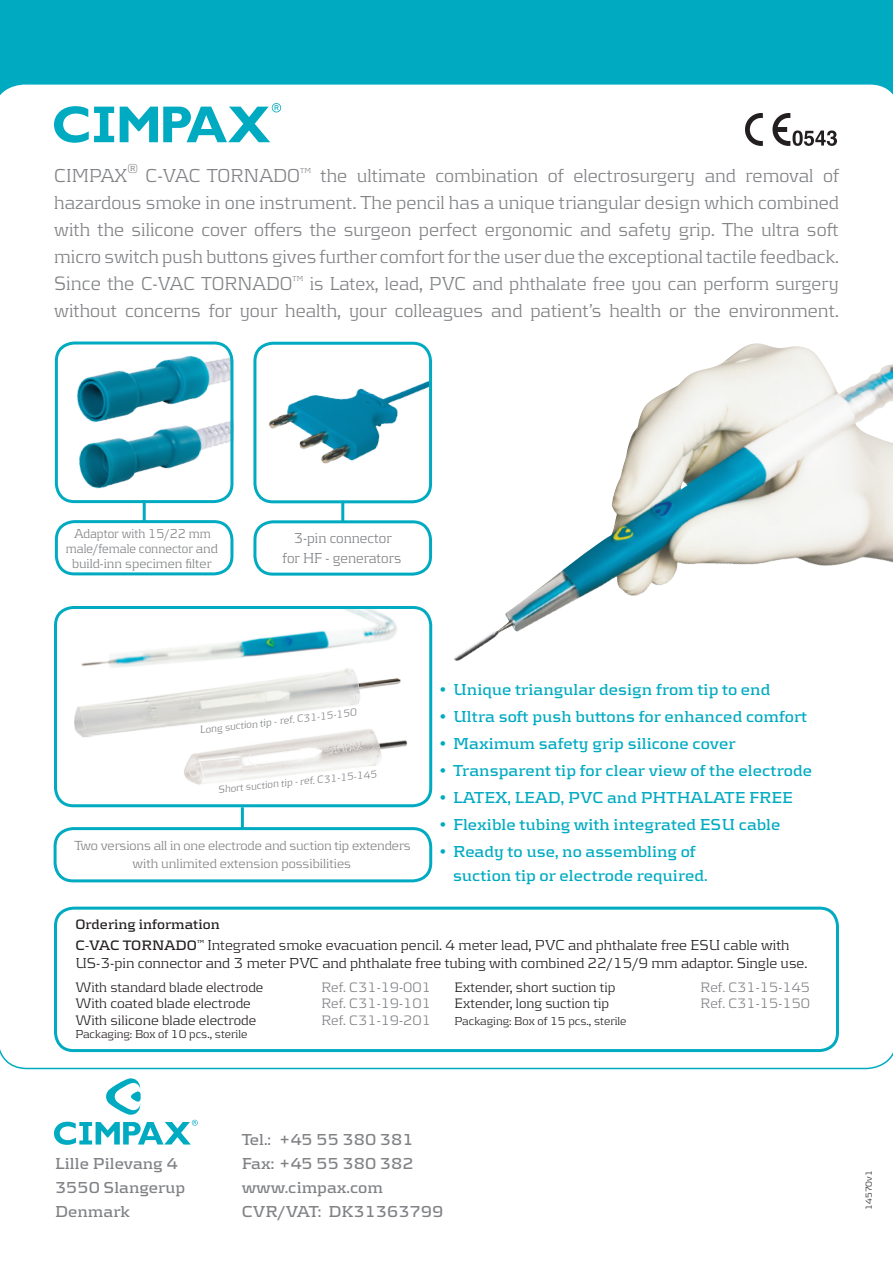
<style>
.page{position:relative;width:893px;height:1263px;background:#fff}
.page>*{position:absolute;margin:0;border:0;box-sizing:border-box;transform-origin:0 0}
.t1{font:300 19.5px/27px "Kontrapunkt";color:#808285;text-align:justify}
.t2{font:300 19.5px/27px "Kontrapunkt";color:#808285;text-align:right;scale:.96 1}
.t3{font:700 16.5px/24px "Kontrapunkt";color:#00abc1}
.t4{font:700 16.5px/24px "Kontrapunkt";color:#808285}
.t5{font:300 15px/18px "Kontrapunkt";color:#231f20}
.t6{font:300 15px/19.5px "Kontrapunkt";color:#808285;text-align:center;scale:.96 1}
.t7{font:300 14.25px "Kontrapunkt";color:#231f20}
.t8{font:300 14.25px "Kontrapunkt";color:#808285}
.t9{font:700 14.25px/20.7px "Kontrapunkt";color:#231f20}
.t10{font:300 13.65px/18px "Kontrapunkt";letter-spacing:-.01em;color:#808285;text-align:center}
.t11{font:300 13.5px/15px "Kontrapunkt";color:#808285;text-align:center;scale:.93 1}
.t12{font:300 13.5px "Kontrapunkt";color:#808285}
.t13{font:300 12px "Kontrapunkt";color:#231f20}
.t14{font:300 10.5px "Kontrapunkt";color:#808285}
.t15{font:300 9px "Kontrapunkt";color:#231f20}
.t16{font:300 7.5px "Kontrapunkt";color:#808285}
.t17{font:300 7.5px "Kontrapunkt";color:#808285;scale:.96 1}
.t18{font:700 4.5px "Kontrapunkt";color:#231f20}
.s1{font-size:20.25px}
</style>
<div class="page">
<img style="left:67px;top:610px;width:330px;height:57px">
<img style="left:184px;top:737px;width:224px;height:48px">
<div style="left:0;top:0;width:893px;height:113px;background:#00abc1"></div>
<svg style="left:0;top:1045px;width:893px;height:25px"></svg>
<img style="left:454px;top:344px;width:439px;height:317px">
<hr style="left:143px;top:500px;width:3px;height:22px;background:#00abc1">
<div style="left:55px;top:520px;width:178px;height:55px;border:3px solid #00abc1;border-radius:18px"></div>
<hr style="left:341px;top:501px;width:3px;height:21px;background:#00abc1">
<img style="left:268px;top:381px;width:163px;height:112px">
<div style="left:253px;top:342px;width:179px;height:161px;border:3px solid #00abc1;border-radius:18px"></div>
<div style="left:253px;top:520px;width:179px;height:56px;border:3px solid #00abc1;border-radius:18px"></div>
<hr style="left:241px;top:807px;width:3px;height:21px;background:#00abc1">
<div style="left:54px;top:827px;width:378px;height:55px;border:3px solid #00abc1;border-radius:18px"></div>
<img style="left:54px;top:349px;width:178px;height:79px">
<svg style="left:0;top:85px;width:893px;height:58px"></svg>
<svg style="left:54px;top:1078px;width:144px;height:67px"></svg>
<img style="left:74px;top:668px;width:327px;height:69px">
<div style="left:54px;top:606px;width:378px;height:201px;border:3px solid #00abc1;border-radius:18px"></div>
<img style="left:56px;top:417px;width:178px;height:76px">
<div style="left:55px;top:341px;width:178px;height:162px;border:3px solid #00abc1;border-radius:18px"></div>
<img style="left:745px;top:113px;width:92px;height:32px">
<div style="left:54px;top:907px;width:785px;height:145px;border:3px solid #00abc1;border-radius:18px"></div>
<p class="t12" style="left:127px;top:160px;width:12px">®</p>
<p class="t1" style="left:146px;top:161px;width:156px">C-VAC TORNADO</p>
<p class="t16" style="left:300px;top:166px;width:12px">TM</p>
<p class="t1" style="left:54px;top:161px;width:786px;text-indent:266px">the ultimate combination of electrosurgery and removal of hazardous smoke in one instrument. The pencil has a unique triangular design which combined with the silicone cover offers the surgeon perfect ergonomic and safety grip. The ultra soft micro switch push buttons gives further comfort for the user due the exceptional tactile feedback.<br><span class="s1">Since the</span> C-VAC TORNADO</p>
<p class="t1" style="left:54px;top:161px;width:75px">CIMPAX</p>
<p class="t17" style="left:293px;top:274px;width:13px">TM</p>
<p class="t2" style="left:54px;top:269px;width:819px">is Latex, lead, PVC and phthalate free you can perform surgery<br>without concerns for your health, your colleagues and patient’s health or the environment.</p>
<p class="t11" style="left:66px;top:525px;width:165px">Adaptor with 15/22 mm male/female connector and build-inn specimen filter</p>
<p class="t6" style="left:283px;top:528px;width:125px">3-pin connector for HF - generators</p>
<p class="t14" style="left:199px;top:723px;width:159px;rotate:-6deg">Long suction tip - ref. C31-15-150</p>
<p class="t14" style="left:218px;top:782px;width:161px;rotate:-5deg">Short suction tip - ref. C31-15-145</p>
<p class="t10" style="left:74px;top:836px;width:338px">Two versions all in one electrode and suction tip extenders with unlimited extension possibilities</p>
<p class="t3" style="left:440px;top:677px;width:332px">• Unique triangular design from tip to end</p>
<p class="t3" style="left:440px;top:704px;width:369px">• Ultra soft push buttons for enhanced comfort</p>
<p class="t3" style="left:440px;top:731px;width:297px">• Maximum safety grip silicone cover</p>
<p class="t3" style="left:440px;top:758px;width:373px">• Transparent tip for clear view of the electrode</p>
<p class="t3" style="left:440px;top:785px;width:354px">• LATEX, LEAD, PVC and PHTHALATE FREE</p>
<p class="t3" style="left:440px;top:812px;width:342px">• Flexible tubing with integrated ESU cable</p>
<p class="t3" style="left:453px;top:839px;width:256px;text-indent:-13px">• Ready to use, no assembling of suction tip or electrode required.</p>
<p class="t9" style="left:75px;top:914px;width:146px">Ordering information<br>C-VAC TORNADO</p>
<p class="t18" style="left:197px;top:938px;width:9px">TM</p>
<p class="t5" style="left:75px;top:936px;width:733px;text-indent:132px">Integrated smoke evacuation pencil. 4 meter lead, PVC and phthalate free ESU cable with<br>US-3-pin connector and 3 meter PVC and phthalate free tubing with combined 22/15/9 mm adaptor. Single use.</p>
<p class="t7" style="left:75px;top:978px;width:189px">With standard blade electrode</p>
<p class="t8" style="left:321px;top:978px;width:111px">Ref. C31-19-001</p>
<p class="t7" style="left:75px;top:995px;width:177px">With coated blade electrode</p>
<p class="t8" style="left:321px;top:995px;width:111px">Ref. C31-19-101</p>
<p class="t7" style="left:75px;top:1012px;width:182px">With silicone blade electrode</p>
<p class="t8" style="left:321px;top:1012px;width:111px">Ref. C31-19-201</p>
<p class="t13" style="left:75px;top:1027px;width:173px">Packaging: Box of 10 pcs., sterile</p>
<p class="t7" style="left:455px;top:978px;width:162px">Extender, short suction tip</p>
<p class="t8" style="left:701px;top:978px;width:111px">Ref. C31-15-145</p>
<p class="t7" style="left:455px;top:995px;width:156px">Extender, long suction tip</p>
<p class="t8" style="left:701px;top:995px;width:111px">Ref. C31-15-150</p>
<p class="t13" style="left:455px;top:1013px;width:173px">Packaging: Box of 15 pcs., sterile</p>
<p class="t4" style="left:55px;top:1151px;width:132px">Lille Pilevang 4<br>3550 Slangerup<br>Denmark</p>
<p class="t4" style="left:242px;top:1127px;width:203px">Tel.: +45 55 380 381<br>Fax: +45 55 380 382 www.cimpax.com<br>CVR/VAT: DK31363799</p>
<p class="t15" style="left:863px;top:1210px;width:41px;rotate:-90deg">14570v1</p>
</div>
